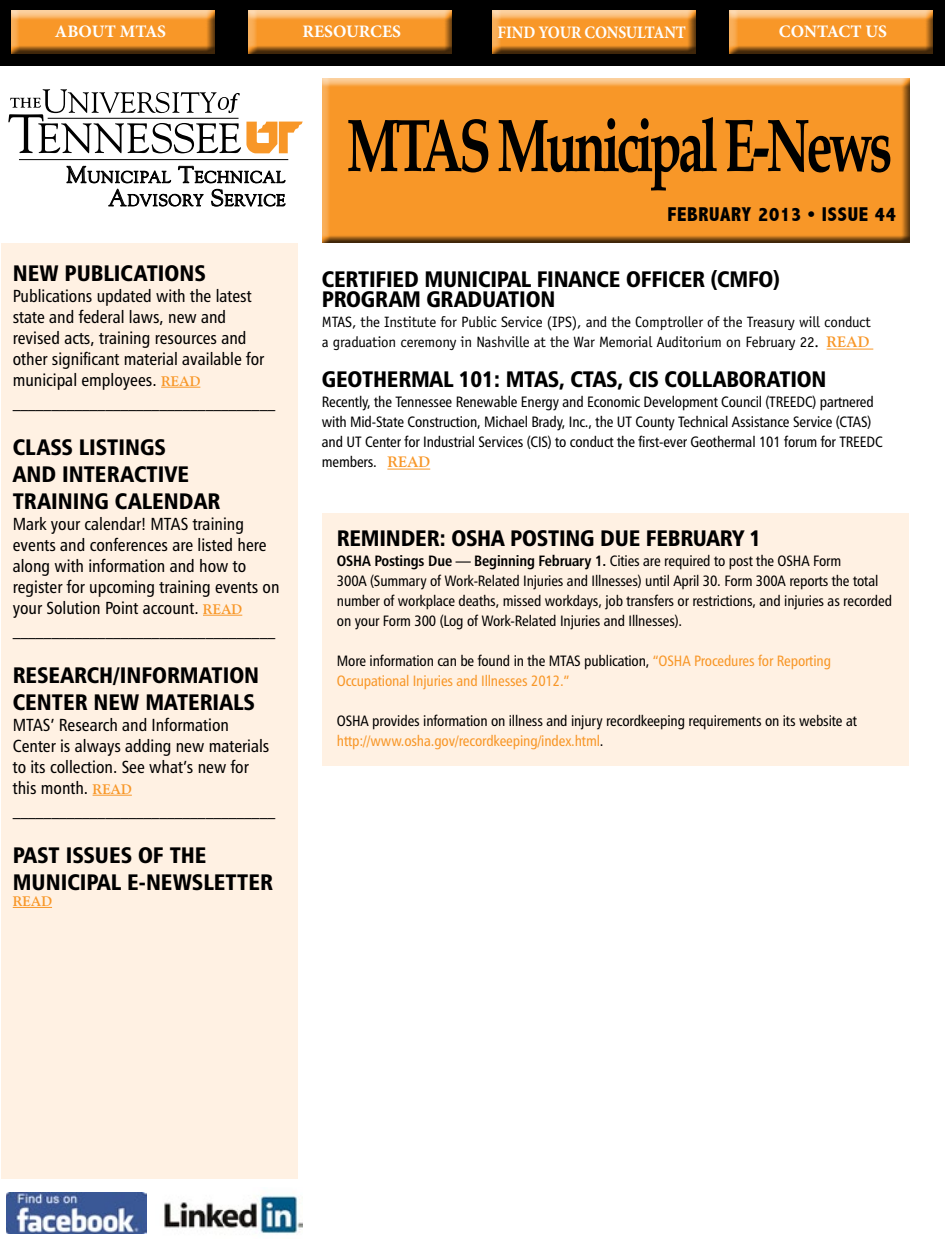
<style>
.page{position:relative;width:945px;height:1260px;background:#fff}
.page>*{position:absolute;margin:0;border:0;box-sizing:border-box;transform-origin:0 0}
.t1{font:700 75px "Palatino";letter-spacing:-.07em;color:#000;scale:.7 1}
.t2{font:22.5px/27px "Humanist 777 BT Black Condensed B";color:#000}
.t3{font:800 condensed 20px "Abadi";letter-spacing:.04em;color:#000}
.t4{font:17.5px/21px "Humanist 777 BT Roman Condensed B";color:#000}
.t5{font:700 17.5px "Minion Pro";letter-spacing:-.01em;color:#fff}
.t6{font:700 17.5px "Minion Pro";letter-spacing:-.01em;color:#fff;scale:.9 1}
.t7{font:16.25px "Goudy";letter-spacing:.05em;color:#000}
.t8{font:15px/20px "Humanist 777 BT Roman Condensed B";letter-spacing:-.01em;color:#000}
.t9{font:15px/20px "Officina Sans";letter-spacing:-.01em;color:#000}
.t10{font:15px/20px "Humanist 777 BT Roman Condensed B";letter-spacing:-.01em;color:#f89728}
.t11{font:15px "Humanist 777 BT Bold Condensed B";letter-spacing:-.01em;color:#000}
.t12{font:700 13.75px "Goudy";color:#f89728}
.s1{font-size:23.25px}
.s2{font-family:"Goudy";font-weight:700;font-size:13.75px;color:#f89728}
.s3{font-family:"Goudy";font-weight:700;color:#f89728}
.s4{font-family:"Humanist 777 BT Roman Condensed B"}
.s5{color:#000}
.s6{color:#f89728}
</style>
<div class="page">
<div style="left:0;top:0;width:945px;height:66px;background:#000"></div>
<div style="left:1px;top:243px;width:297px;height:936px;background:#fff1e3"></div>
<div style="left:6px;top:11px;width:218px;height:45px;background:#000;opacity:.75"></div>
<div style="left:243px;top:11px;width:218px;height:45px;background:#000;opacity:.75"></div>
<div style="left:487px;top:11px;width:218px;height:45px;background:#000;opacity:.75"></div>
<div style="left:724px;top:11px;width:219px;height:45px;background:#000;opacity:.75"></div>
<img style="left:164px;top:1195px;width:139px;height:39px">
<img style="left:7px;top:1192px;width:140px;height:42px">
<hr style="left:161px;top:387px;width:39px;height:1px;background:#f89728">
<hr style="left:203px;top:615px;width:39px;height:1px;background:#f89728">
<hr style="left:93px;top:795px;width:39px;height:1px;background:#f89728">
<hr style="left:13px;top:907px;width:39px;height:1px;background:#f89728">
<hr style="left:827px;top:349px;width:46px;height:1px;background:#f89728">
<hr style="left:387px;top:469px;width:43px;height:1px;background:#f89728">
<div style="left:317px;top:78px;width:602px;height:167px;background:#000;opacity:.75"></div>
<svg style="left:8px;top:89px;width:295px;height:64px"></svg>
<hr style="left:19px;top:159px;width:269px;height:1px;background:#000">
<svg style="left:67px;top:159px;width:104px;height:24px"></svg>
<svg style="left:178px;top:166px;width:107px;height:17px"></svg>
<svg style="left:109px;top:189px;width:94px;height:17px"></svg>
<svg style="left:211px;top:189px;width:74px;height:18px"></svg>
<div style="left:322px;top:513px;width:586px;height:253px;background:#fff1e3"></div>
<p class="t5" style="left:55px;top:20px;width:113px">ABOUT MTAS</p>
<p class="t5" style="left:302px;top:20px;width:100px">RESOURCES</p>
<p class="t6" style="left:498px;top:20px;width:211px">FIND YOUR CONSULTANT</p>
<p class="t5" style="left:779px;top:20px;width:110px">CONTACT US</p>
<p class="t7" style="left:66px;top:167px;width:220px"><span class="s1">M</span>UNICIPAL <span class="s1">T</span>ECHNICAL</p>
<p class="t7" style="left:109px;top:190px;width:178px"><span class="s1">A</span>DVISORY <span class="s1">S</span>ERVICE</p>
<h2 class="t2" style="left:13px;top:259px;width:195px">NEW PUBLICATIONS</h2>
<p class="t4" style="left:13px;top:285px;width:264px">Publications updated with the latest state and federal laws, new and revised acts, training resources and other significant material available for municipal employees. <span class="s2">READ </span>__________________________________</p>
<h2 class="t2" style="left:13px;top:433px;width:155px">CLASS LISTINGS<br>AN D INTE</h2>
<h2 class="t2" style="left:107px;top:460px;width:26px">RACTI</h2>
<h2 class="t2" style="left:164px;top:460px;width:24px">VE</h2>
<h2 class="t2" style="left:13px;top:487px;width:38px">TRAINING</h2>
<h2 class="t2" style="left:115px;top:487px;width:14px">CALEN</h2>
<h2 class="t2" style="left:179px;top:487px;width:43px">DAR</h2>
<p class="t4" style="left:13px;top:513px;width:268px">Mark your calendar! MTAS training events and conferences are listed here along with information and how to register for upcoming training events on your Solution Point account. <span class="s2">READ </span>__________________________________</p>
<h2 class="t2" style="left:13px;top:661px;width:248px">RESEARCH/INFORMATION<br>CENTER NEW</h2>
<h2 class="t2" style="left:145px;top:688px;width:111px">MATERIALS</h2>
<p class="t4" style="left:13px;top:714px;width:264px">MTAS’ Research and Information<br>Center is always adding new materials to its collection. See what’s new for this month. <span class="s2">READ </span>__________________________________</p>
<h2 class="t2" style="left:13px;top:841px;width:260px">PAST ISSUES OF THE<br>MUNICIPAL E-NEWSLETTER</h2>
<p class="t12" style="left:13px;top:893px;width:41px">READ</p>
<h1 class="t1" style="left:347px;top:82px;width:781px">MTAS Municipal E-News</h1>
<h3 class="t3" style="left:667px;top:203px;width:230px">FEBRUARY 2013 • ISSUE 44</h3>
<h2 class="t2" style="left:322px;top:265px;width:47px">CE RTIFIE</h2>
<h2 class="t2" style="left:404px;top:265px;width:34px">D MUNICIPAL</h2>
<h2 class="t2" style="left:537px;top:265px;width:13px">FINANCE</h2>
<h2 class="t2" style="left:626px;top:265px;width:13px">OFFICER</h2>
<h2 class="t2" style="left:710px;top:265px;width:22px">(CMFO</h2>
<h2 class="t2" style="left:773px;top:265px;width:8px">)</h2>
<h2 class="t2" style="left:322px;top:285px;width:174px">PROG RAM GRADUATION</h2>
<p class="t9" style="left:322px;top:312px;width:550px">MTAS, the Institute for Public Service (IPS), and the Comptroller of the Treasury will conduct a graduation ceremony in Nashville at the War Memorial Auditorium on February 22. <span class="s3">READ</span></p>
<h2 class="t2" style="left:322px;top:365px;width:506px">GEOTHERMAL 101: MTAS, CTAS, CIS COLLABORATION</h2>
<p class="t8" style="left:322px;top:392px;width:563px">Recently, the Tennessee Renewable Energy and Economic Development Council (TREEDC) partnered with Mid-State Construction, Michael Brady, Inc., the UT County Technical Assistance Service (CTAS) and UT Center for Industrial Services (CIS) to conduct the first-ever Geothermal 101 forum for TREEDC members. <span class="s3">READ</span></p>
<h2 class="t2" style="left:337px;top:524px;width:426px">REMINDER: OSHA POSTING DUE FEBRUARY 1</h2>
<p class="t11" style="left:337px;top:551px;width:506px">OSHA Postings Due — Beginning February 1. <span class="s4">Cities are required to post the OSHA Form</span></p>
<p class="t8" style="left:337px;top:570px;width:557px">300A (Summary of Work-Related Injuries and Illnesses) until April 30. Form 300A reports the total number of workplace deaths, missed workdays, job transfers or restrictions, and injuries as recorded on your Form 300 (Log of Work-Related Injuries and Illnesses).</p>
<p class="t10" style="left:337px;top:650px;width:496px"><span class="s5">More information can be found in the MTAS publication,</span> “OSHA Procedures for Reporting<br>Occupational Injuries and Illnesses 2012.”</p>
<p class="t8" style="left:337px;top:710px;width:522px">OSHA provides information on illness and injury recordkeeping requirements on its website at <span class="s6">http://www.osha.gov/recordkeeping/index.html</span>.</p>
</div>
